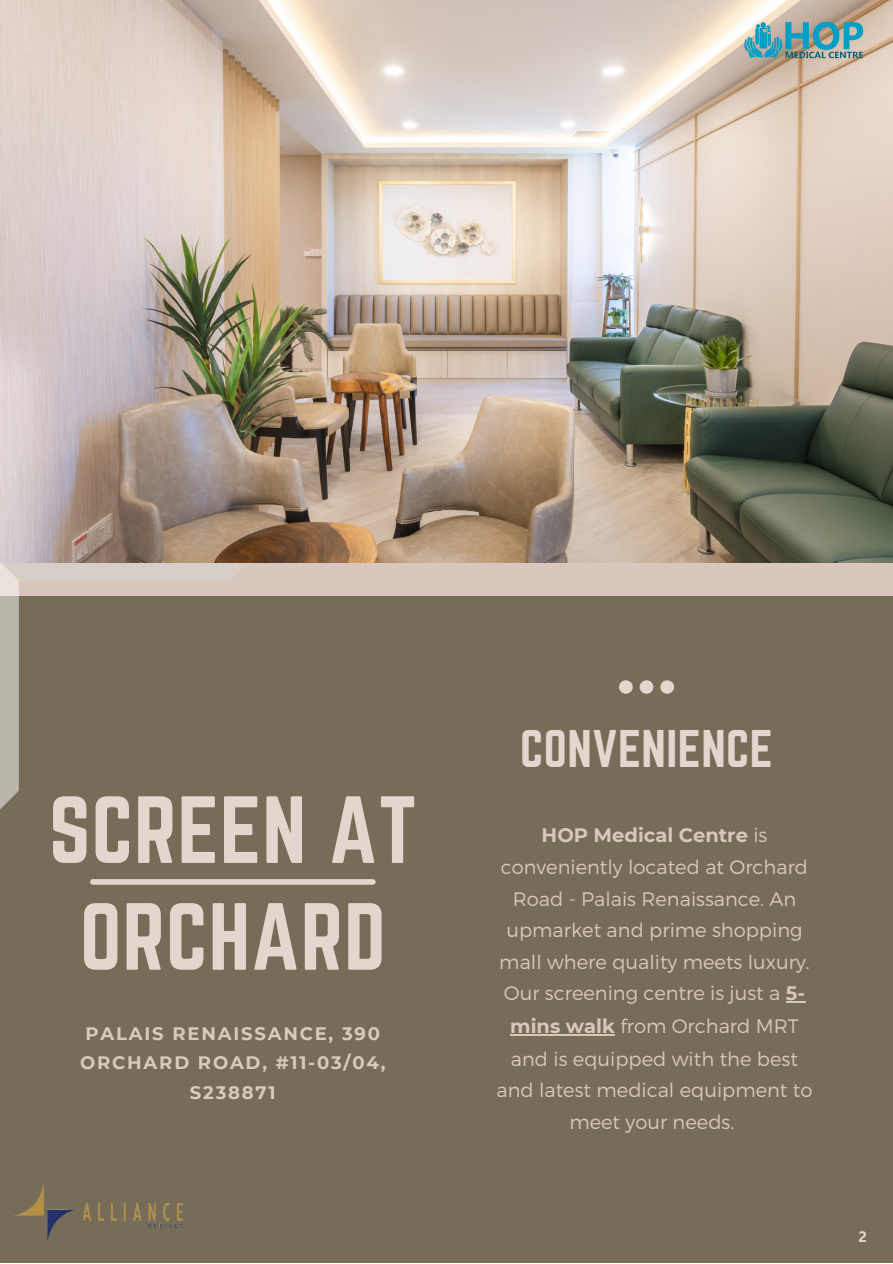
<style>
.page{position:relative;width:893px;height:1264px;background:#fff}
.page>*{position:absolute;margin:0;border:0;box-sizing:border-box;transform-origin:0 0}
.t1{font:83.25px/106.8px "Norwester";letter-spacing:.01em;color:#e2d6ce;text-align:center}
.t2{font:46.35px "Norwester";letter-spacing:.01em;color:#e2d6ce}
.t3{font:300 19.5px/31.8px "Montserrat";color:#d9c6bc;text-align:center}
.t4{font:700 18px/29.2px "Montserrat";letter-spacing:.1em;color:#dacabd;text-align:center}
.t5{font:700 15px "Ebrima";color:#e2d6ce}
.s1{font-weight:700}
</style>
<div class="page">
<div style="left:0;top:0;width:892px;height:1262px;background:#766c58"></div>
<div style="left:0;top:0;width:892px;height:596px;background:#d9c6bc"></div>
<svg style="left:0;top:580px;width:19px;height:229px;background:#bbb5aa"></svg>
<div style="left:0;top:563px;width:247px;height:17px;background:#d7cec7"></div>
<img style="left:0;top:0;width:892px;height:563px">
<div style="left:93px;top:879px;width:280px;height:5px;background:#e2d6ce"></div>
<svg style="left:619px;top:680px;width:55px;height:13px"></svg>
<img style="left:741px;top:19px;width:125px;height:41px">
<svg style="left:786px;top:1001px;width:19px;height:1px"></svg>
<hr style="left:510px;top:1034px;width:105px;height:1px;background:#d9c6bc">
<img style="left:14px;top:1184px;width:169px;height:57px">
<p class="t1" style="left:49px;top:776px;width:369px">SCREEN AT<br>ORCHARD</p>
<p class="t4" style="left:80px;top:1019px;width:307px">PALAIS RENAISSANCE, 390<br>ORCHARD ROAD, #11-03/04,<br>S238871</p>
<p class="t2" style="left:520px;top:721px;width:254px">CONVENIENCE</p>
<p class="t3" style="left:496px;top:818px;width:317px"><span class="s1">HOP Medical Centre</span> is conveniently located at Orchard<br>Road - Palais Renaissance. An upmarket and prime shopping mall where quality meets luxury.<br>Our screening centre is just a <span class="s1">5- mins walk</span> from Orchard MRT and is equipped with the best and latest medical equipment to meet your needs.</p>
<p class="t5" style="left:858px;top:1226px;width:10px">2</p>
</div>
